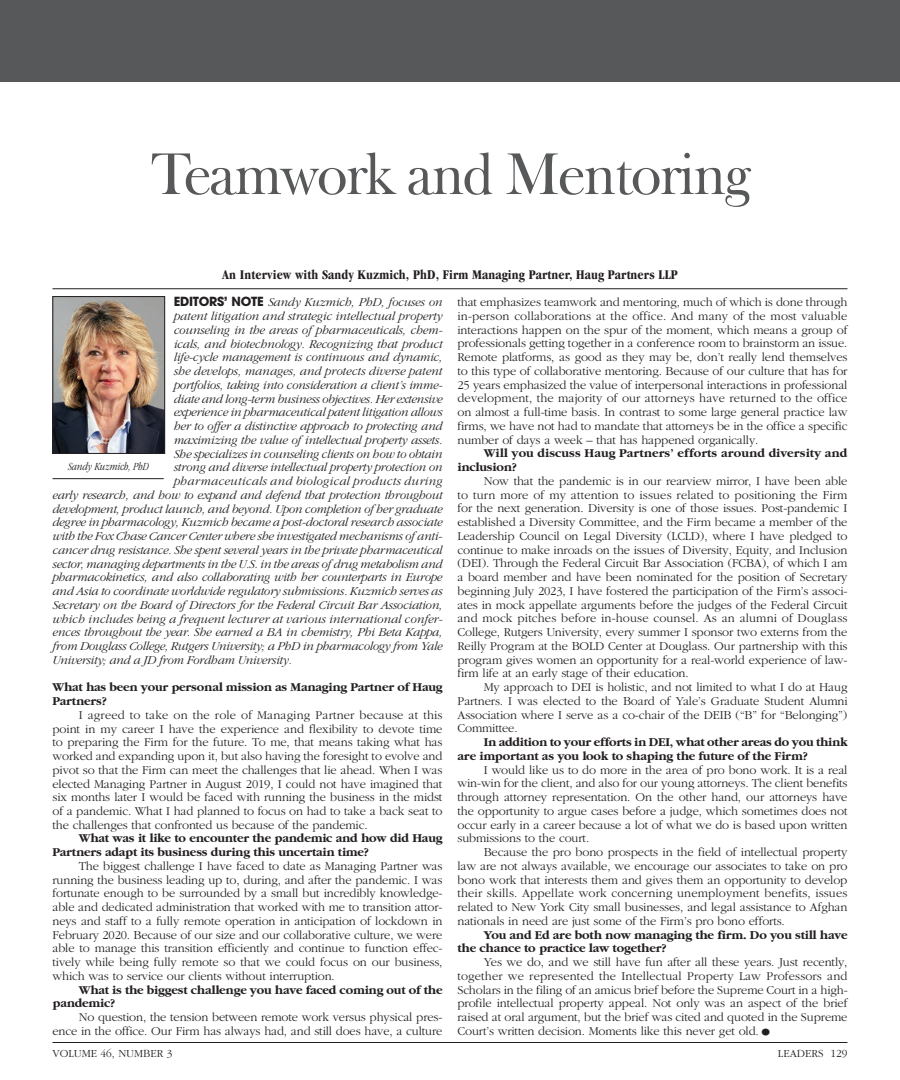
<style>
.page{position:relative;width:900px;height:1080px;background:#fff}
.page>*{position:absolute;margin:0;border:0;box-sizing:border-box;transform-origin:0 0}
.t1{font:60px "Frys Baskerville BT";letter-spacing:-.04em;color:#57585a}
.t2{font:700 condensed 13.75px "Garamond";letter-spacing:.01em;color:#231f20}
.t3{font:300 12.5px/13.8px "Garamond";letter-spacing:-.01em;color:#231f20;text-align:justify}
.t4{font:italic 300 12.5px "Garamond";letter-spacing:-.02em;color:#231f20}
.t5{font:700 12.5px/13.8px "Garamond";letter-spacing:-.01em;color:#231f20}
.t6{font:italic 300 12.5px "Garamond";color:#231f20}
.t7{font:700 12.5px/13.8px "Garamond";letter-spacing:.01em;color:#231f20}
.t8{font:italic 300 12.5px "Garamond";letter-spacing:.02em;color:#231f20}
.t9{font:300 11.25px "Garamond";color:#231f20}
.t10{font:italic 300 condensed 11.25px "Garamond";color:#231f20}
.s1{font-family:"ITC Avant Garde Pro";font-weight:700;font-style:normal}
.s2{font-size:22.5px}
</style>
<div class="page">
<div style="left:0;top:0;width:900px;height:81px;background:#57585a"></div>
<img style="left:54px;top:298px;width:109px;height:154px">
<div style="left:52px;top:296px;width:113px;height:158px;border:1px solid #231f20"></div>
<hr style="left:52px;top:478px;width:112px;height:1px;background:#231f20">
<hr style="left:52px;top:288px;width:796px;height:1px;background:#231f20">
<hr style="left:52px;top:1042px;width:796px;height:1px;background:#231f20">
<h1 class="t1" style="left:150px;top:136px;width:601px">Teamwork and Mentoring</h1>
<p class="t2" style="left:222px;top:267px;width:457px">An Interview with Sandy Kuzmich, PhD, Firm Managing Partner, Haug Partners LLP</p>
<p class="t4" style="left:174px;top:296px;width:270px"><span class="s1">EDITORS’ NOTE</span> Sandy Kuzmich, PhD, focuses on</p>
<p class="t6" style="left:174px;top:310px;width:272px">patent litigation and strategic intellectual property</p>
<p class="t4" style="left:174px;top:323px;width:270px">counseling in the areas of pharmaceuticals, chem-</p>
<p class="t4" style="left:174px;top:337px;width:270px">icals, and biotechnology. Recognizing that product</p>
<p class="t4" style="left:174px;top:351px;width:270px">life-cycle management is continuous and dynamic,</p>
<p class="t6" style="left:174px;top:365px;width:270px">she develops, manages, and protects diverse patent</p>
<p class="t4" style="left:174px;top:378px;width:270px">portfolios, taking into consideration a client’s imme-</p>
<p class="t4" style="left:174px;top:392px;width:270px">diate and long-term business objectives. Her extensive</p>
<p class="t4" style="left:174px;top:406px;width:270px">experience in pharmaceutical patent litigation allows</p>
<p class="t4" style="left:174px;top:420px;width:270px">her to offer a distinctive approach to protecting and</p>
<p class="t4" style="left:174px;top:433px;width:270px">maximizing the value of intellectual property assets.</p>
<p class="t4" style="left:174px;top:447px;width:270px">She specializes in counseling clients on how to obtain</p>
<p class="t4" style="left:174px;top:461px;width:270px">strong and diverse intellectual property protection on</p>
<p class="t8" style="left:174px;top:475px;width:270px">pharmaceuticals and biological products during</p>
<p class="t4" style="left:52px;top:488px;width:392px">early research, and how to expand and defend that protection throughout</p>
<p class="t4" style="left:52px;top:502px;width:392px">development, product launch, and beyond. Upon completion of her graduate</p>
<p class="t4" style="left:52px;top:516px;width:392px">degree in pharmacology, Kuzmich became a post-doctoral research associate</p>
<p class="t4" style="left:52px;top:530px;width:391px">with the Fox Chase Cancer Center where she investigated mechanisms of anti-</p>
<p class="t4" style="left:52px;top:543px;width:392px">cancer drug resistance. She spent several years in the private pharmaceutical</p>
<p class="t4" style="left:52px;top:557px;width:392px">sector, managing departments in the U.S. in the areas of drug metabolism and</p>
<p class="t4" style="left:52px;top:571px;width:391px">pharmacokinetics, and also collaborating with her counterparts in Europe</p>
<p class="t4" style="left:52px;top:585px;width:391px">and Asia to coordinate worldwide regulatory submissions. Kuzmich serves as</p>
<p class="t4" style="left:52px;top:598px;width:392px">Secretary on the Board of Directors for the Federal Circuit Bar Association,</p>
<p class="t6" style="left:52px;top:612px;width:392px">which includes being a frequent lecturer at various international confer-</p>
<p class="t4" style="left:52px;top:626px;width:392px">ences throughout the year. She earned a BA in chemistry, Phi Beta Kappa,</p>
<p class="t4" style="left:52px;top:640px;width:392px">from Douglass College, Rutgers University; a PhD in pharmacology from Yale</p>
<p class="t4" style="left:52px;top:653px;width:241px">University; and a JD from Fordham University.</p>
<p class="t5" style="left:52px;top:681px;width:392px">What has been your personal mission as Managing Partner of Haug<br>Partners?</p>
<p class="t3" style="left:52px;top:708px;width:392px;text-indent:26px">I agreed to take on the role of Managing Partner because at this point in my career I have the experience and flexibility to devote time to preparing the Firm for the future. To me, that means taking what has worked and expanding upon it, but also having the foresight to evolve and pivot so that the Firm can meet the challenges that lie ahead. When I was elected Managing Partner in August 2019, I could not have imagined that six months later I would be faced with running the business in the midst of a pandemic. What I had planned to focus on had to take a back seat to the challenges that confronted us because of the pandemic.</p>
<p class="t5" style="left:52px;top:832px;width:391px;text-indent:26px">What was it like to encounter the pandemic and how did Haug<br>Partners adapt its business during this uncertain time?</p>
<p class="t3" style="left:52px;top:859px;width:392px;text-indent:26px">The biggest challenge I have faced to date as Managing Partner was running the business leading up to, during, and after the pandemic. I was fortunate enough to be surrounded by a small but incredibly knowledge&shy;able and dedicated administration that worked with me to transition attor&shy;neys and staff to a fully remote operation in anticipation of lockdown in February 2020. Because of our size and our collaborative culture, we were able to manage this transition efficiently and continue to function effec&shy;tively while being fully remote so that we could focus on our business, which was to service our clients without interruption.</p>
<p class="t5" style="left:52px;top:983px;width:392px;text-indent:26px">What is the biggest challenge you have faced coming out of the pandemic?</p>
<p class="t3" style="left:52px;top:1011px;width:391px;text-align:right">No question, the tension between remote work versus physical pres&shy;ence in the office. Our Firm has always had, and still does have, a culture</p>
<p class="t10" style="left:69px;top:460px;width:82px">Sandy Kuzmich, PhD</p>
<p class="t3" style="left:458px;top:296px;width:392px">that emphasizes teamwork and mentoring, much of which is done through in-person collaborations at the office. And many of the most valuable interactions happen on the spur of the moment, which means a group of professionals getting together in a conference room to brainstorm an issue.<br>Remote platforms, as good as they may be, don’t really lend themselves to this type of collaborative mentoring. Because of our culture that has for 25 years emphasized the value of interpersonal interactions in professional development, the majority of our attorneys have returned to the office on almost a full-time basis. In contrast to some large general practice law firms, we have not had to mandate that attorneys be in the office a specific number of days a week – that has happened organically.</p>
<p class="t7" style="left:458px;top:447px;width:391px;text-indent:26px">Will you discuss Haug Partners’ efforts around diversity and inclusion?</p>
<p class="t3" style="left:458px;top:474px;width:392px;text-indent:26px">Now that the pandemic is in our rearview mirror, I have been able to turn more of my attention to issues related to positioning the Firm for the next generation. Diversity is one of those issues. Post-pandemic I established a Diversity Committee, and the Firm became a member of the Leadership Council on Legal Diversity (LCLD), where I have pledged to continue to make inroads on the issues of Diversity, Equity, and Inclusion (DEI). Through the Federal Circuit Bar Association (FCBA), of which I am a board member and have been nominated for the position of Secretary beginning July 2023, I have fostered the participation of the Firm’s associ&shy;ates in mock appellate arguments before the judges of the Federal Circuit and mock pitches before in-house counsel. As an alumni of Douglass College, Rutgers University, every summer I sponsor two externs from the Reilly Program at the BOLD Center at Douglass. Our partnership with this program gives women an opportunity for a real-world experience of law&shy;firm life at an early stage of their education.</p>
<p class="t3" style="left:458px;top:681px;width:392px;text-indent:26px">My approach to DEI is holistic, and not limited to what I do at Haug Partners. I was elected to the Board of Yale’s Graduate Student Alumni Association where I serve as a co-chair of the DEIB (“B” for “Belonging”)<br>Committee.</p>
<p class="t5" style="left:458px;top:736px;width:392px;text-indent:26px">In addition to your efforts in DEI, what other areas do you think are important as you look to shaping the future of the Firm?</p>
<p class="t3" style="left:458px;top:763px;width:392px;text-indent:26px">I would like us to do more in the area of pro bono work. It is a real win-win for the client, and also for our young attorneys. The client benefits through attorney representation. On the other hand, our attorneys have the opportunity to argue cases before a judge, which sometimes does not occur early in a career because a lot of what we do is based upon written submissions to the court.</p>
<p class="t3" style="left:458px;top:846px;width:392px;text-indent:26px">Because the pro bono prospects in the field of intellectual property law are not always available, we encourage our associates to take on pro bono work that interests them and gives them an opportunity to develop their skills. Appellate work concerning unemployment benefits, issues related to New York City small businesses, and legal assistance to Afghan nationals in need are just some of the Firm’s pro bono efforts.</p>
<p class="t5" style="left:458px;top:928px;width:392px;text-indent:26px">You and Ed are both now managing the firm. Do you still have the chance to practice law together?</p>
<p class="t3" style="left:458px;top:956px;width:392px;text-indent:26px">Yes we do, and we still have fun after all these years. Just recently, together we represented the Intellectual Property Law Professors and Scholars in the filing of an amicus brief before the Supreme Court in a high&shy;profile intellectual property appeal. Not only was an aspect of the brief raised at oral argument, but the brief was cited and quoted in the Supreme Court’s written decision. Moments like this never get old.<span class="s2">•</span></p>
<p class="t9" style="left:52px;top:1048px;width:121px">VOLUME 46, NUMBER 3</p>
<p class="t9" style="left:778px;top:1048px;width:71px">LEADERS 129</p>
</div>
